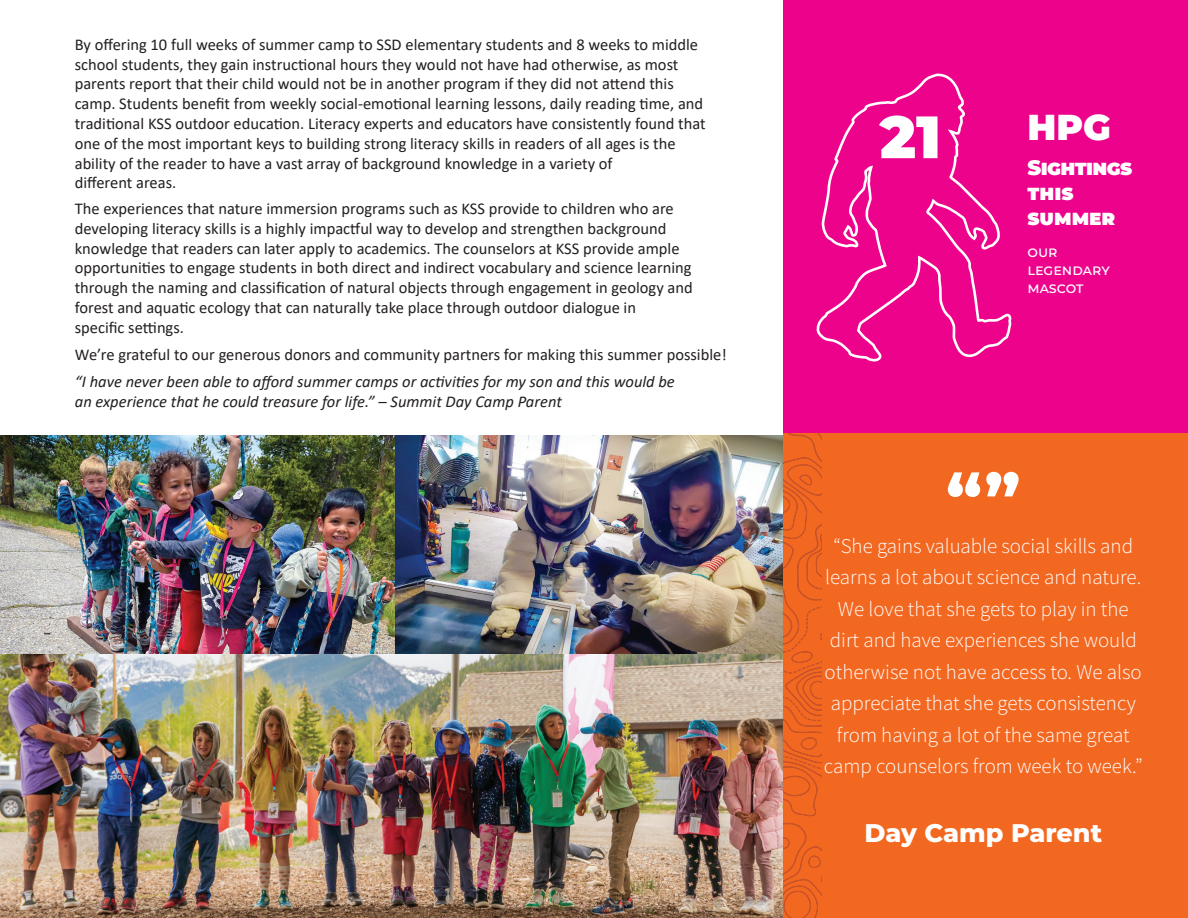
<style>
.page{position:relative;width:1188px;height:918px;background:#fff}
.page>*{position:absolute;margin:0;border:0;box-sizing:border-box;transform-origin:0 0}
.t1{font:800 66px "Montserrat";color:#fff}
.t2{font:900 36px "Montserrat";color:#fff}
.t3{font:800 25.5px "Montserrat";color:#fff}
.t4{font:21px/31.5px "Source Sans Variable";color:#fff;text-align:center}
.t5{font:900 21px/25.5px "Montserrat";letter-spacing:-.015em;color:#fff}
.t6{font:16.5px/19.8px "Calibri";color:#231f20}
.t7{font:italic 16.5px/19.8px "Calibri";color:#231f20}
.t8{font:500 15px/18px "Montserrat";color:#fff}
</style>
<div class="page">
<div style="left:783px;top:0;width:405px;height:446px;background:#ed028c"></div>
<div style="left:783px;top:434px;width:405px;height:484px;background:#f36821"></div>
<svg style="left:783px;top:434px;width:39px;height:484px"></svg>
<img style="left:394px;top:435px;width:389px;height:220px">
<img style="left:0;top:435px;width:394px;height:220px">
<svg style="left:816px;top:73px;width:196px;height:289px"></svg>
<svg style="left:879px;top:116px;width:59px;height:42px"></svg>
<img style="left:0;top:655px;width:783px;height:263px">
<p class="t6" style="left:75px;top:34px;width:632px">By offering 10 full weeks of summer camp to SSD elementary students and 8 weeks to middle school students, they gain instructional hours they would not have had otherwise, as most parents report that their child would not be in another program if they did not attend this camp. Students benefit from weekly social-emotional learning lessons, daily reading time, and traditional KSS outdoor education. Literacy experts and educators have consistently found that one of the most important keys to building strong literacy skills in readers of all ages is the ability of the reader to have a vast array of background knowledge in a variety of<br>different areas.</p>
<p class="t6" style="left:75px;top:198px;width:620px">The experiences that nature immersion programs such as KSS provide to children who are developing literacy skills is a highly impactful way to develop and strengthen background knowledge that readers can later apply to academics. The counselors at KSS provide ample opportunities to engage students in both direct and indirect vocabulary and science learning through the naming and classification of natural objects through engagement in geology and forest and aquatic ecology that can naturally take place through outdoor dialogue in<br>specific settings.</p>
<p class="t6" style="left:75px;top:345px;width:653px">We’re grateful to our generous donors and community partners for making this summer possible!</p>
<p class="t7" style="left:75px;top:371px;width:601px">“I have never been able to afford summer camps or activities for my son and this would be an experience that he could treasure for life.” – Summit Day Camp Parent</p>
<h2 class="t2" style="left:1028px;top:100px;width:85px">HPG</h2>
<p class="t5" style="left:1028px;top:153px;width:106px">Sightings this summer</p>
<p class="t8" style="left:1028px;top:242px;width:84px">our legendary mascot</p>
<h1 class="t1" style="left:946px;top:450px;width:76px">“”</h1>
<p class="t4" style="left:824px;top:530px;width:320px">“She gains valuable social skills and learns a lot about science and nature.<br>We love that she gets to play in the dirt and have experiences she would otherwise not have access to. We also appreciate that she gets consistency from having a lot of the same great camp counselors from week to week.”</p>
<h3 class="t3" style="left:864px;top:814px;width:239px">Day Camp Parent</h3>
</div>
